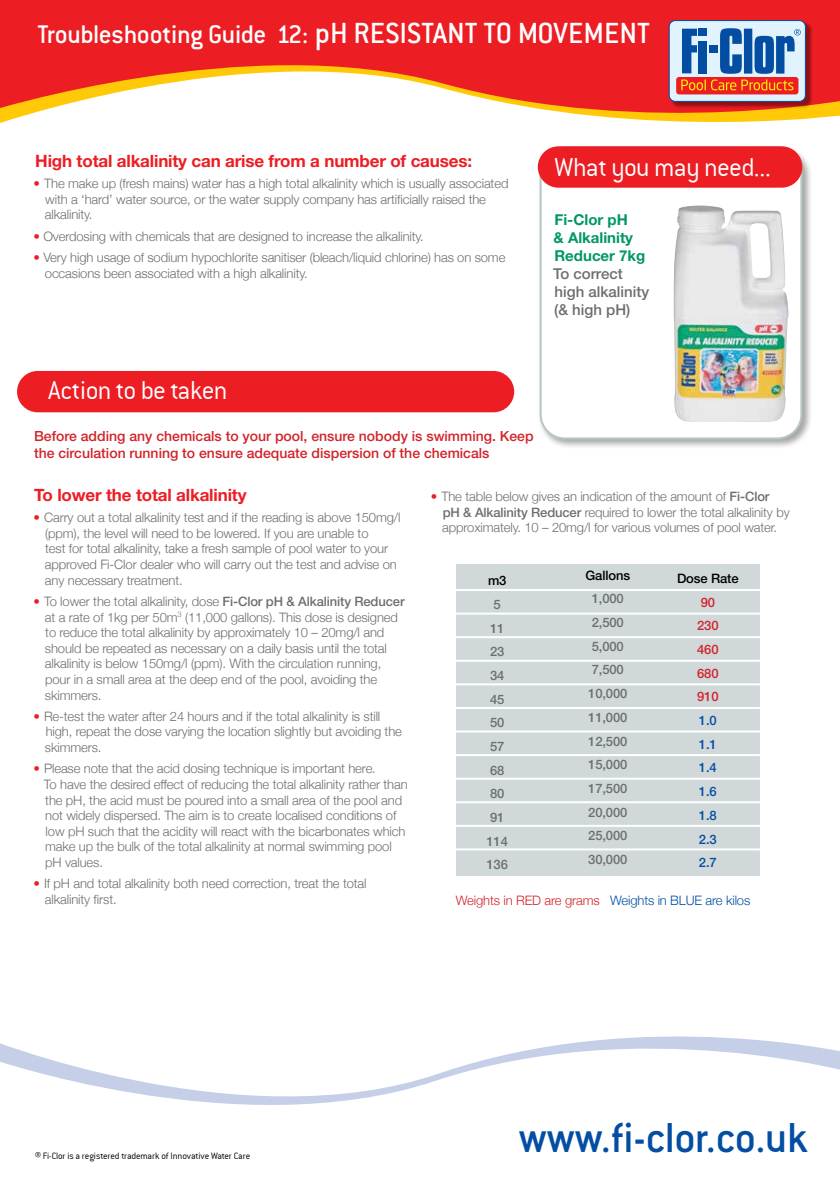
<style>
.page{position:relative;width:840px;height:1191px;background:#fff}
.page>*{position:absolute;margin:0;border:0;box-sizing:border-box;transform-origin:0 0}
.t1{font:500 46px "Conduit ITC Std";letter-spacing:-.01em;color:#034ea2}
.t2{font:500 28px "Conduit ITC Std";letter-spacing:-.015em;color:#fff}
.t3{font:28px "Conduit OSITCTT Light";letter-spacing:-.025em;color:#fff}
.t4{font:700 17px "Helvetica Neue LT Std";letter-spacing:-.01em;color:#ed1d24}
.t5{font:500 15px/18px "Helvetica Neue LT Std";color:#6d6e71}
.t6{font:700 15px/18px "Helvetica Neue LT Std";color:#009765}
.t7{font:500 14px/16.8px "Helvetica Neue LT Std";color:#d2232a}
.t8{font:300 13px/15.6px "Helvetica Neue";letter-spacing:-.01em;color:#6d6e71}
.t9{font:500 13px/23.6px "Helvetica Neue LT Std";letter-spacing:-.01em;color:#6d6e71}
.t10{font:300 13px "Helvetica Neue";letter-spacing:-.01em;color:#034ea2}
.t11{font:500 13px/23.6px "Helvetica Neue LT Std";color:#034ea2;text-align:justify}
.t12{font:500 13px "Helvetica Neue LT Std";letter-spacing:-.01em;color:#000}
.t13{font:500 13px/23.6px "Helvetica Neue LT Std";letter-spacing:-.01em;color:#d2232a}
.t14{font:10px "Conduit ITCTT Light";letter-spacing:-.015em;color:#000}
.s1{font-size:32px}
.s2{color:#ed1d24}
.s3{font-family:"Helvetica Neue LT Std";font-weight:500}
.s4{color:#d2232a}
.s5{font-size:14px}
</style>
<div class="page">
<svg style="left:0;top:0;width:839px;height:123px;fill:#ed1d24"></svg>
<div style="left:17px;top:371px;width:497px;height:41px;background:#ed1d24;border-radius:21px"></div>
<div style="left:669px;top:21px;width:143px;height:87px;background:#000;opacity:.4"></div>
<div style="left:668px;top:21px;width:137px;height:80px;background:#e1f4fd;border-radius:6px"></div>
<div style="left:668px;top:20px;width:137px;height:82px;border:1px solid #034ea2;border-radius:6px"></div>
<div style="left:675px;top:77px;width:123px;height:17px;background:linear-gradient(to right,#ed1d24,#ed1d24);border-radius:3px"></div>
<svg style="left:681px;top:28px;width:119px;height:62px"></svg>
<div style="left:537px;top:144px;width:275px;height:305px;background:#000;opacity:.35"></div>
<div style="left:540px;top:147px;width:260px;height:291px;background:#fff;border-radius:24px"></div>
<div style="left:539px;top:146px;width:262px;height:293px;border:2px solid #b8c6c9;border-radius:24px"></div>
<div style="left:537px;top:146px;width:264px;height:42px;background:#ed1d24;border-radius:21px"></div>
<svg style="left:0;top:1036px;width:839px;height:69px"></svg>
<div style="left:455px;top:564px;width:304px;height:312px;background:#d0d8da"></div>
<hr style="left:455px;top:589px;width:304px;height:2px;background:#fff">
<hr style="left:455px;top:612px;width:304px;height:2px;background:#fff">
<hr style="left:455px;top:636px;width:304px;height:2px;background:#fff">
<hr style="left:455px;top:660px;width:304px;height:2px;background:#fff">
<hr style="left:455px;top:683px;width:304px;height:2px;background:#fff">
<hr style="left:455px;top:707px;width:304px;height:2px;background:#fff">
<hr style="left:455px;top:730px;width:304px;height:2px;background:#fff">
<hr style="left:455px;top:754px;width:304px;height:2px;background:#fff">
<hr style="left:455px;top:777px;width:304px;height:2px;background:#fff">
<hr style="left:455px;top:801px;width:304px;height:2px;background:#fff">
<hr style="left:455px;top:825px;width:304px;height:2px;background:#fff">
<hr style="left:455px;top:848px;width:304px;height:2px;background:#fff">
<img style="left:673px;top:205px;width:115px;height:217px">
<h2 class="t2" style="left:38px;top:17px;width:613px">Troubleshooting Guide 12: <span class="s1">pH RESISTANT TO MOVEMENT</span></h2>
<h3 class="t4" style="left:35px;top:150px;width:438px">High total alkalinity can arise from a number of causes:</h3>
<p class="t8" style="left:45px;top:175px;width:465px;text-indent:-11px"><span class="s2">•</span> The make up (fresh mains) water has a high total alkalinity which is usually associated with a ‘hard’ water source, or the water supply company has artificially raised the alkalinity.</p>
<p class="t8" style="left:34px;top:227px;width:391px"><span class="s2">•</span> Overdosing with chemicals that are designed to increase the alkalinity.</p>
<p class="t8" style="left:45px;top:249px;width:462px;text-indent:-11px"><span class="s2">•</span> Very high usage of sodium hypochlorite sanitiser (bleach/liquid chlorine) has on some occasions been associated with a high alkalinity.</p>
<h2 class="t3" style="left:554px;top:150px;width:218px">What you may need...</h2>
<p class="t6" style="left:553px;top:210px;width:93px">Fi-Clor pH<br>&amp; Alkalinity<br>Reducer 7kg</p>
<p class="t5" style="left:553px;top:264px;width:97px">To correct high alkalinity (&amp; high pH)</p>
<h2 class="t3" style="left:48px;top:373px;width:181px">Action to be taken</h2>
<p class="t7" style="left:34px;top:428px;width:501px">Before adding any chemicals to your pool, ensure nobody is swimming. Keep the circulation running to ensure adequate dispersion of the chemicals</p>
<h3 class="t4" style="left:34px;top:484px;width:214px">To lower the total alkalinity</h3>
<p class="t8" style="left:45px;top:509px;width:357px;text-indent:-11px"><span class="s2">•</span> Carry out a total alkalinity test and if the reading is above 150mg/l (ppm), the level will need to be lowered. If you are unable to<br>test for total alkalinity, take a fresh sample of pool water to your approved Fi-Clor dealer who will carry out the test and advise on any necessary treatment.</p>
<p class="t8" style="left:45px;top:592px;width:361px;text-indent:-11px"><span class="s2">•</span> To lower the total alkalinity, dose <span class="s3">Fi-Clor pH &amp; Alkalinity Reducer </span>at a rate of 1kg per 50m<sup>3</sup> (11,000 gallons). This dose is designed to reduce the total alkalinity by approximately 10 – 20mg/l and should be repeated as necessary on a daily basis until the total alkalinity is below 150mg/l (ppm). With the circulation running, pour in a small area at the deep end of the pool, avoiding the skimmers.</p>
<p class="t8" style="left:45px;top:707px;width:358px;text-indent:-11px"><span class="s2">•</span> Re-test the water after 24 hours and if the total alkalinity is still high, repeat the dose varying the location slightly but avoiding the skimmers.</p>
<p class="t8" style="left:44px;top:760px;width:365px;text-indent:-10px"><span class="s2">•</span> Please note that the acid dosing technique is important here.<br>To have the desired effect of reducing the total alkalinity rather than the pH, the acid must be poured into a small area of the pool and not widely dispersed. The aim is to create localised conditions of low pH such that the acidity will react with the bicarbonates which make up the bulk of the total alkalinity at normal swimming pool pH values.</p>
<p class="t8" style="left:45px;top:875px;width:323px;text-indent:-11px"><span class="s2">•</span> If pH and total alkalinity both need correction, treat the total alkalinity first.</p>
<p class="t8" style="left:442px;top:487px;width:349px;text-indent:-11px"><span class="s2">•</span> The table below gives an indication of the amount of <span class="s3">Fi-Clor pH &amp; Alkalinity Reducer</span> required to lower the total alkalinity by approximately. 10 – 20mg/l for various volumes of pool water.</p>
<p class="t12" style="left:487px;top:573px;width:20px">m3</p>
<p class="t9" style="left:486px;top:592px;width:23px;text-align:center">5<br>11<br>23<br>34<br>45<br>50<br>57<br>68<br>80<br>91<br>114<br>136</p>
<p class="t12" style="left:585px;top:567px;width:46px">Gallons</p>
<p class="t9" style="left:588px;top:587px;width:41px">1,000<br>2,500<br>5,000<br>7,500<br>10,000<br>11,000<br>12,500<br>15,000<br>17,500<br>20,000<br>25,000<br>30,000</p>
<p class="t12" style="left:676px;top:570px;width:63px">Dose Rate</p>
<p class="t13" style="left:696px;top:590px;width:23px">90<br>230<br>460<br>680<br>910</p>
<p class="t11" style="left:698px;top:708px;width:19px">1.0<br>1.1<br>1.4<br>1.6<br>1.8<br>2.3<br>2.7</p>
<p class="t10" style="left:455px;top:890px;width:296px"><span class="s4">Weights in RED are grams</span> Weights in BLUE are kilos</p>
<p class="t14" style="left:35px;top:1149px;width:216px"><span class="s5">®</span> Fi-Clor is a registered trademark of Innovative Water Care</p>
<h1 class="t1" style="left:518px;top:1109px;width:290px">www.fi-clor.co.uk</h1>
</div>
